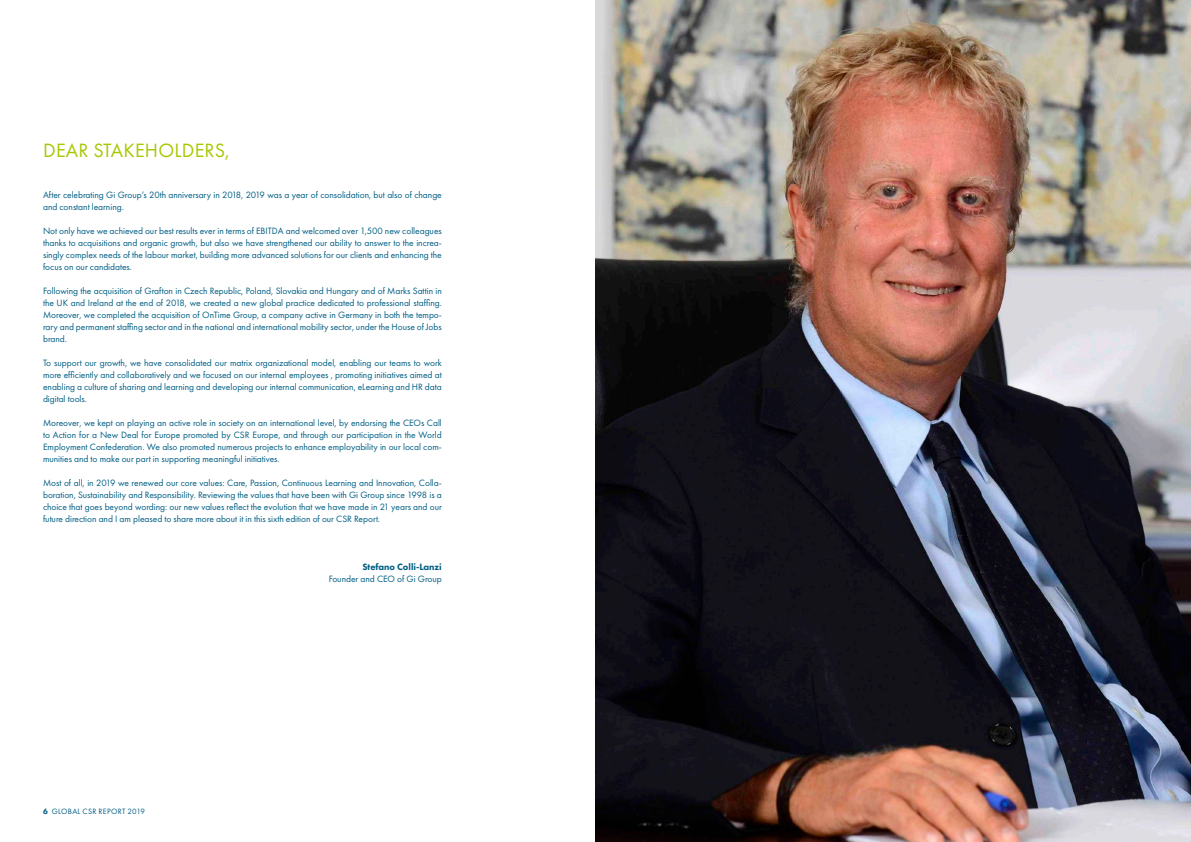
<style>
.page{position:relative;width:1191px;height:842px;background:#fff}
.page>*{position:absolute;margin:0;border:0;box-sizing:border-box;transform-origin:0 0}
.t1{font:20px "Futura PT";letter-spacing:.01em;color:#a7c800}
.t2{font:9.5px/12px "Futura PT";letter-spacing:-.005em;color:#005e84;text-align:justify}
.t3{font:800 9.5px "Futura PT";letter-spacing:-.005em;color:#005e84}
.t4{font:8px "Futura PT";letter-spacing:.035em;color:#005e84}
.s1{font-weight:800}
</style>
<div class="page">
<img style="left:595px;top:0;width:596px;height:842px">
<h1 class="t1" style="left:43px;top:138px;width:188px">DEAR STAKEHOLDERS,</h1>
<p class="t2" style="left:43px;top:188px;width:400px">After celebrating Gi Group’s 20th anniversary in 2018, 2019 was a year of consolidation, but also of change and constant learning.</p>
<p class="t2" style="left:43px;top:224px;width:400px">Not only have we achieved our best results ever in terms of EBITDA and welcomed over 1,500 new colleagues thanks to acquisitions and organic growth, but also we have strengthened our ability to answer to the increa&shy;singly complex needs of the labour market, building more advanced solutions for our clients and enhancing the focus on our candidates.</p>
<p class="t2" style="left:43px;top:284px;width:400px">Following the acquisition of Grafton in Czech Republic, Poland, Slovakia and Hungary and of Marks Sattin in the UK and Ireland at the end of 2018, we created a new global practice dedicated to professional staffing.<br>Moreover, we completed the acquisition of OnTime Group, a company active in Germany in both the tempo&shy;rary and permanent staffing sector and in the national and international mobility sector, under the House of Jobs brand.</p>
<p class="t2" style="left:43px;top:356px;width:400px">To support our growth, we have consolidated our matrix organizational model, enabling our teams to work more efficiently and collaboratively and we focused on our internal employees , promoting initiatives aimed at enabling a culture of sharing and learning and developing our internal communication, eLearning and HR data digital tools.</p>
<p class="t2" style="left:43px;top:416px;width:400px">Moreover, we kept on playing an active role in society on an international level, by endorsing the CEOs Call to Action for a New Deal for Europe promoted by CSR Europe, and through our participation in the World Employment Confederation. We also promoted numerous projects to enhance employability in our local com&shy;munities and to make our part in supporting meaningful initiatives.</p>
<p class="t2" style="left:43px;top:476px;width:400px">Most of all, in 2019 we renewed our core values: Care, Passion, Continuous Learning and Innovation, Colla&shy;boration, Sustainability and Responsibility. Reviewing the values that have been with Gi Group since 1998 is a choice that goes beyond wording: our new values reflect the evolution that we have made in 21 years and our future direction and I am pleased to share more about it in this sixth edition of our CSR Report.</p>
<p class="t3" style="left:362px;top:560px;width:81px">Stefano Colli-Lanzi</p>
<p class="t2" style="left:329px;top:572px;width:115px">Founder and CEO of Gi Group</p>
<p class="t4" style="left:43px;top:806px;width:103px"><span class="s1">6</span> GLOBAL CSR REPORT 2019</p>
</div>
